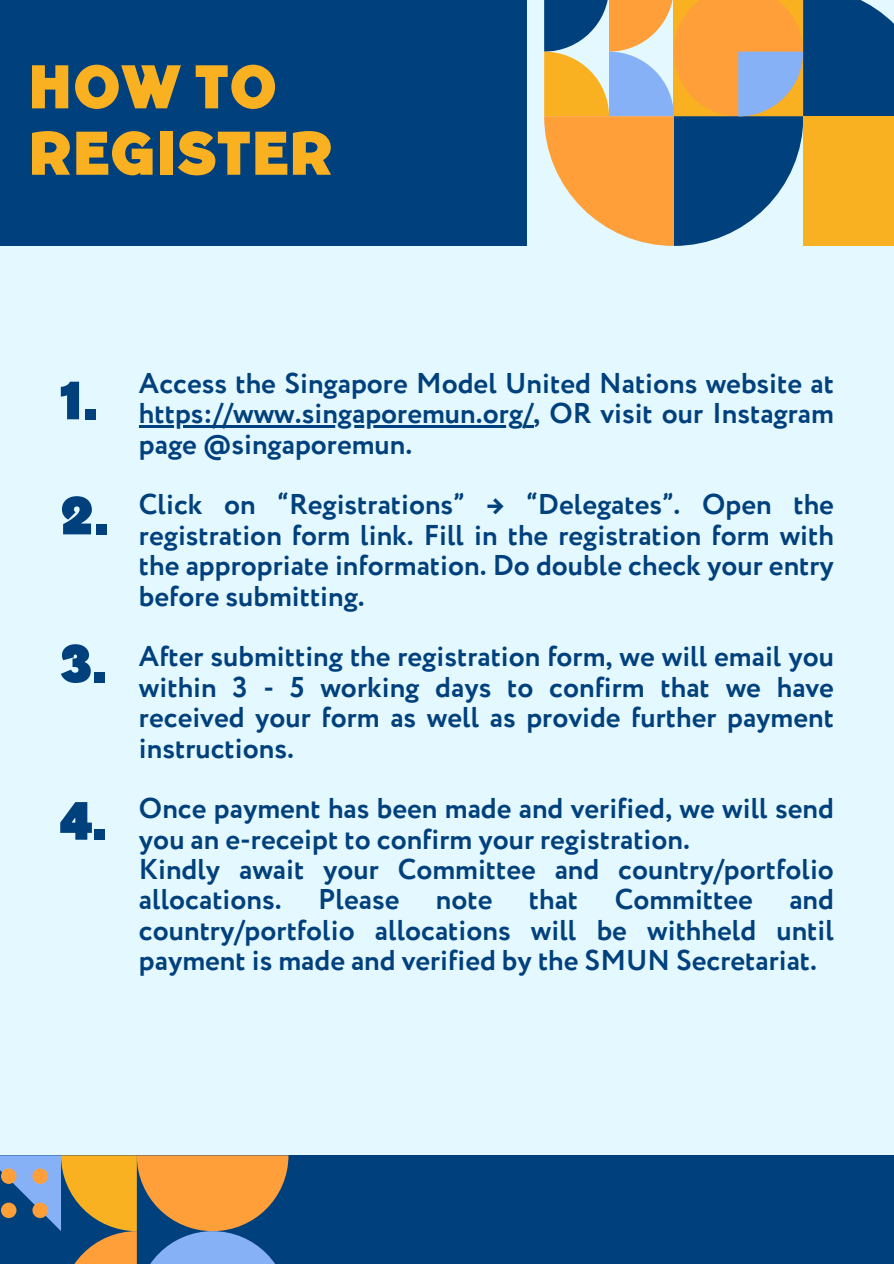
<style>
.page{position:relative;width:894px;height:1264px;background:#fff}
.page>*{position:absolute;margin:0;border:0;box-sizing:border-box;transform-origin:0 0}
.t1{font:900 61.5px/66.3px "TT Corals";color:#f9b122}
.t2{font:900 57px "TT Corals";color:#00407c}
.t3{font:700 28.5px/30.3px "Circe";color:#00407c;text-align:justify}
</style>
<div class="page">
<div style="left:0;top:0;width:893px;height:1263px;background:#e4f8ff"></div>
<svg style="left:544px;top:0;width:349px;height:246px;background:#968d7c"></svg>
<div style="left:802px;top:116px;width:91px;height:130px;background:#f9b122"></div>
<div style="left:0;top:0;width:526px;height:246px;background:#00407c"></div>
<hr style="left:139px;top:425px;width:394px;height:3px;background:#00407c">
<div style="left:0;top:1155px;width:893px;height:108px;background:#00407c"></div>
<svg style="left:0;top:1155px;width:288px;height:108px"></svg>
<h1 class="t1" style="left:28px;top:55px;width:306px">HOW TO<br>REGISTER</h1>
<p class="t2" style="left:60px;top:365px;width:40px">1.</p>
<p class="t2" style="left:60px;top:480px;width:50px">2.</p>
<p class="t2" style="left:60px;top:628px;width:49px">3.</p>
<p class="t2" style="left:60px;top:785px;width:49px">4.</p>
<p class="t3" style="left:139px;top:369px;width:696px">Access the Singapore Model United Nations website at</p>
<h1 class="t3" style="left:139px;top:400px;width:696px">https://www.singaporemun.org/, OR visit our Instagram page @singaporemun.</h1>
<h1 class="t3" style="left:139px;top:491px;width:696px">Click on “Registrations” → “Delegates”. Open the</h1>
<h1 class="t3" style="left:139px;top:521px;width:696px">registration form link. Fill in the registration form with the appropriate information. Do double check your entry before submitting.</h1>
<h1 class="t3" style="left:139px;top:643px;width:696px">After submitting the registration form, we will email you</h1>
<h1 class="t3" style="left:139px;top:673px;width:696px">within 3 - 5 working days to confirm that we have received your form as well as provide further payment instructions.</h1>
<h1 class="t3" style="left:139px;top:795px;width:696px">Once payment has been made and verified, we will send</h1>
<h1 class="t3" style="left:139px;top:825px;width:696px">you an e-receipt to confirm your registration.<br>Kindly await your Committee and country/portfolio</h1>
<p class="t3" style="left:139px;top:886px;width:144px">allocations.</p>
<p class="t3" style="left:318px;top:886px;width:83px">Please</p>
<p class="t3" style="left:436px;top:886px;width:58px">note</p>
<p class="t3" style="left:528px;top:886px;width:51px">that</p>
<p class="t3" style="left:614px;top:886px;width:140px">Committee</p>
<p class="t3" style="left:139px;top:886px;width:696px;text-indent:650px">and country/portfolio allocations will be withheld until payment is made and verified by the SMUN Secretariat.</p>
</div>
